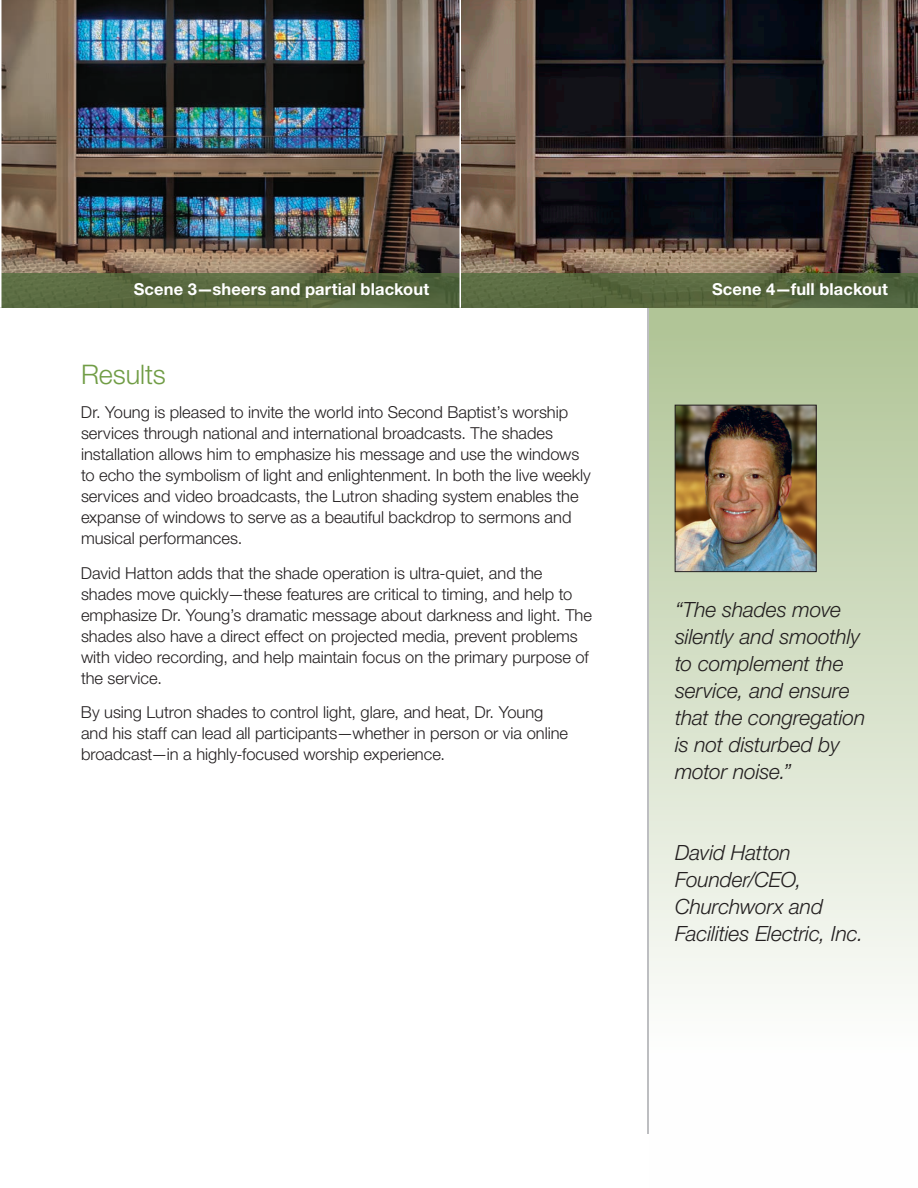
<style>
.page{position:relative;width:918px;height:1188px;background:#fff}
.page>*{position:absolute;margin:0;border:0;box-sizing:border-box;transform-origin:0 0}
.Green_Header{font:300 27px "Helvetica Neue LT Std";letter-spacing:-.005em;color:#719d46}
.Body_copy{font:italic 300 21px/27px "Helvetica Neue LT Std";letter-spacing:-.005em;color:#231f20}
.Body_copy-2{font:300 16.5px/21px "Helvetica Neue LT Std";color:#231f20}
.Body_copy-3{font:700 16.5px "Helvetica Neue LT Std";letter-spacing:.01em;color:#fff}
</style>
<div class="page">
<div style="left:649px;top:291px;width:269px;height:897px;background:linear-gradient(to bottom,#afc394,#fff)"></div>
<hr style="left:647px;top:307px;width:2px;height:827px;background:#a8a9ad">
<img style="left:2px;top:0;width:457px;height:273px">
<svg style="left:461px;top:0;width:457px;height:273px;background:#453a36"></svg>
<div style="left:0;top:273px;width:918px;height:35px;background:#536d3d"></div>
<hr style="left:459px;top:0;width:2px;height:308px;background:#fff">
<hr style="left:0;top:0;width:2px;height:308px;background:#fff">
<img style="left:677px;top:407px;width:137px;height:163px">
<div style="left:675px;top:405px;width:141px;height:167px;border:1px solid #231f20"></div>
<p class="Body_copy-3" style="left:134px;top:279px;width:297px">Scene 3—sheers and partial blackout</p>
<p class="Body_copy-3" style="left:712px;top:279px;width:177px">Scene 4—full blackout</p>
<p class="Green_Header" style="left:81px;top:358px;width:86px">Results</p>
<p class="Body_copy-2" style="left:81px;top:402px;width:511px">Dr. Young is pleased to invite the world into Second Baptist’s worship services through national and international broadcasts. The shades installation allows him to emphasize his message and use the windows to echo the symbolism of light and enlightenment. In both the live weekly services and video broadcasts, the Lutron shading system enables the expanse of windows to serve as a beautiful backdrop to sermons and musical performances.</p>
<p class="Body_copy-2" style="left:81px;top:562px;width:513px">David Hatton adds that the shade operation is ultra-quiet, and the shades move quickly—these features are critical to timing, and help to emphasize Dr. Young’s dramatic message about darkness and light. The shades also have a direct effect on projected media, prevent problems with video recording, and help maintain focus on the primary purpose of the service.</p>
<p class="Body_copy-2" style="left:81px;top:702px;width:489px">By using Lutron shades to control light, glare, and heat, Dr. Young and his staff can lead all participants—whether in person or via online broadcast—in a highly-focused worship experience.</p>
<p class="Body_copy" style="left:675px;top:596px;width:192px">“The shades move silently and smoothly to complement the service, and ensure that the congregation is not disturbed by motor noise.”</p>
<p class="Body_copy" style="left:675px;top:839px;width:190px">David Hatton<br>Founder/CEO,<br>Churchworx and<br>Facilities Electric, Inc.</p>
</div>
